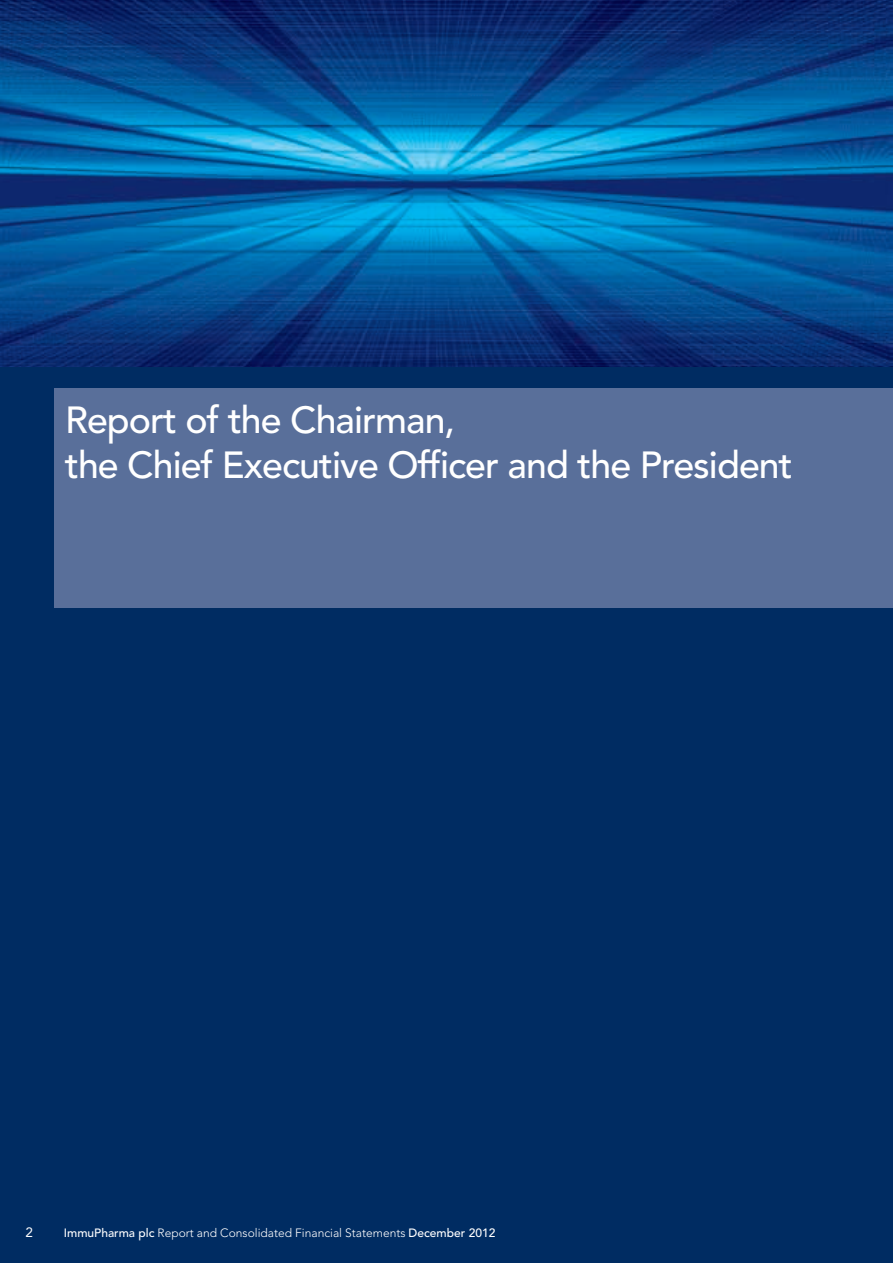
<style>
.page{position:relative;width:893px;height:1263px;background:#fff}
.page>*{position:absolute;margin:0;border:0;box-sizing:border-box;transform-origin:0 0}
.t1{font:500 37.5px/45px "Avenir";letter-spacing:-.025em;color:#fff}
.t2{font:13.5px "Avenir";color:#fff}
.t3{font:300 12px "Avenir";color:#fff}
.s1{font-weight:500}
</style>
<div class="page">
<img style="left:0;top:0;width:893px;height:367px">
<div style="left:0;top:367px;width:893px;height:896px;background:#002c62"></div>
<div style="left:54px;top:388px;width:839px;height:219px;background:#596f9a"></div>
<h1 class="t1" style="left:65px;top:398px;width:729px">Report of the Chairman,<br>the Chief Executive Officer and the President</h1>
<p class="t2" style="left:26px;top:1225px;width:9px">2</p>
<p class="t3" style="left:64px;top:1226px;width:433px"><span class="s1">ImmuPharma plc</span> Report and Consolidated Financial Statements <span class="s1">December 2012</span></p>
</div>
